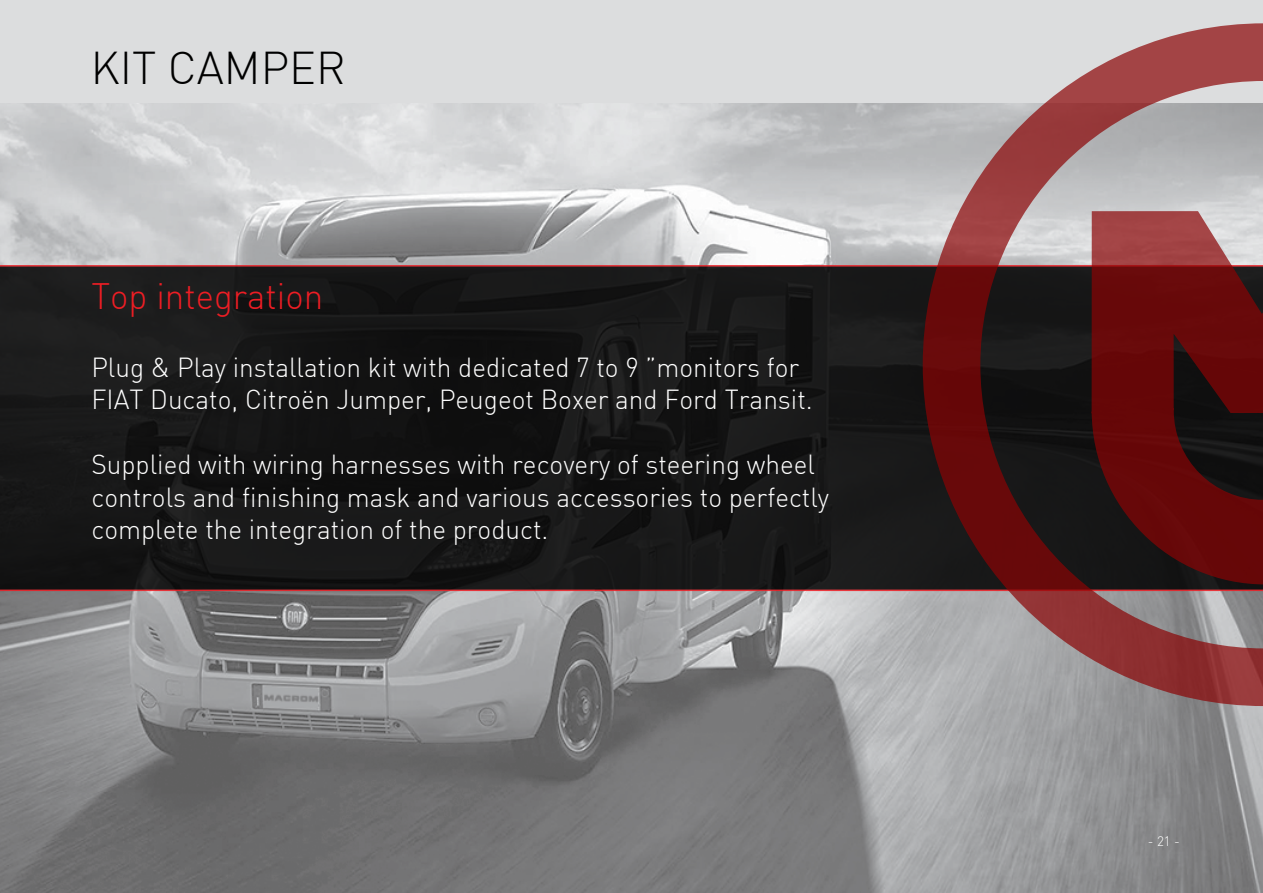
<style>
.page{position:relative;width:1263px;height:893px;background:#fff}
.page>*{position:absolute;margin:0;border:0;box-sizing:border-box;transform-origin:0 0}
.t1{font:300 45px "DIN";color:#000}
.t2{font:300 36px "DIN";color:#ed1d24}
.t3{font:300 27px/32.4px "DIN";color:#fff}
.t4{font:300 13.5px "DIN";color:#fff}
</style>
<div class="page">
<img style="left:0;top:102px;width:1263px;height:791px">
<svg style="left:0;top:265px;width:921px;height:326px;background:#181616"></svg>
<div style="left:0;top:0;width:1263px;height:102px;background:#dcddde"></div>
<svg style="left:1090px;top:708px;width:173px;height:21px;background:#949596"></svg>
<svg style="left:921px;top:23px;width:342px;height:685px;background:#7c5253"></svg>
<h1 class="t1" style="left:91px;top:40px;width:256px">KIT CAMPER</h1>
<h2 class="t2" style="left:91px;top:273px;width:233px">Top integration</h2>
<p class="t3" style="left:91px;top:351px;width:723px">Plug &amp; Play installation kit with dedicated 7 to 9 ”monitors for<br>FIAT Ducato, Citroën Jumper, Peugeot Boxer and Ford Transit.</p>
<p class="t3" style="left:91px;top:448px;width:739px">Supplied with wiring harnesses with recovery of steering wheel controls and finishing mask and various accessories to perfectly complete the integration of the product.</p>
<p class="t4" style="left:1148px;top:833px;width:34px">- 21 -</p>
</div>
